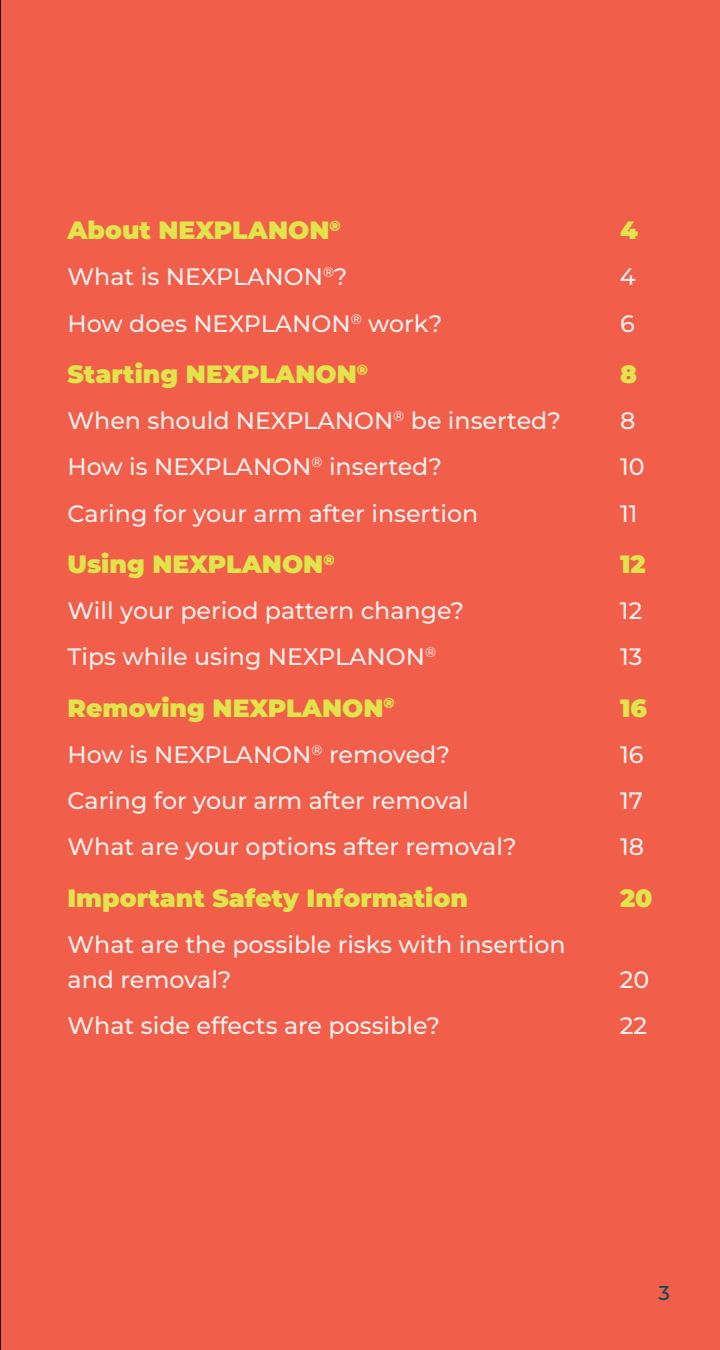
<style>
.page{position:relative;width:720px;height:1350px;background:#f15e49}
.page>*{position:absolute;margin:0;border:0;box-sizing:border-box;transform-origin:0 0}
.t1{font:900 25px "Montserrat";color:#e1e44a}
.t2{font:500 23.75px/35px "Montserrat";color:#f1efed}
.t3{font:500 20px "Montserrat";color:#0c465b}
</style>
<div class="page">
<p class="t1" style="left:68px;top:214px;width:275px">About NEXPLANON<sup>®</sup></p>
<p class="t1" style="left:620px;top:214px;width:19px">4</p>
<p class="t2" style="left:68px;top:259px;width:281px">What is NEXPLANON<sup>®</sup>?</p>
<p class="t2" style="left:620px;top:259px;width:17px">4</p>
<p class="t2" style="left:67px;top:305px;width:376px">How does NEXPLANON<sup>®</sup> work?</p>
<p class="t2" style="left:620px;top:305px;width:16px">6</p>
<p class="t1" style="left:68px;top:357px;width:302px">Starting NEXPLANON<sup>®</sup></p>
<p class="t1" style="left:620px;top:357px;width:18px">8</p>
<p class="t2" style="left:68px;top:403px;width:495px">When should NEXPLANON<sup>®</sup> be inserted?</p>
<p class="t2" style="left:620px;top:403px;width:17px">8</p>
<p class="t2" style="left:68px;top:449px;width:376px">How is NEXPLANON<sup>®</sup> inserted?</p>
<p class="t2" style="left:620px;top:449px;width:26px">10</p>
<p class="t2" style="left:68px;top:495px;width:412px">Caring for your arm after insertion</p>
<p class="t2" style="left:620px;top:495px;width:19px">11</p>
<p class="t1" style="left:68px;top:547px;width:268px">Using NEXPLANON<sup>®</sup></p>
<p class="t1" style="left:620px;top:547px;width:27px">12</p>
<p class="t2" style="left:68px;top:593px;width:398px">Will your period pattern change?</p>
<p class="t2" style="left:620px;top:593px;width:24px">12</p>
<p class="t2" style="left:68px;top:639px;width:370px">Tips while using NEXPLANON<sup>®</sup></p>
<p class="t2" style="left:620px;top:639px;width:24px">13</p>
<p class="t1" style="left:68px;top:691px;width:329px">Removing NEXPLANON<sup>®</sup></p>
<p class="t1" style="left:620px;top:691px;width:28px">16</p>
<p class="t2" style="left:68px;top:736px;width:384px">How is NEXPLANON<sup>®</sup> removed?</p>
<p class="t2" style="left:620px;top:736px;width:25px">16</p>
<p class="t2" style="left:68px;top:783px;width:403px">Caring for your arm after removal</p>
<p class="t2" style="left:620px;top:783px;width:24px">17</p>
<p class="t2" style="left:68px;top:829px;width:451px">What are your options after removal?</p>
<p class="t2" style="left:620px;top:829px;width:26px">18</p>
<p class="t1" style="left:68px;top:881px;width:402px">Important Safety Information</p>
<p class="t1" style="left:620px;top:881px;width:34px">20</p>
<p class="t2" style="left:68px;top:926px;width:500px">What are the possible risks with insertion and removal?</p>
<p class="t2" style="left:620px;top:961px;width:31px">20</p>
<p class="t2" style="left:68px;top:1008px;width:374px">What side effects are possible?</p>
<p class="t2" style="left:620px;top:1008px;width:29px">22</p>
<p class="t3" style="left:659px;top:1279px;width:13px">3</p>
</div>
